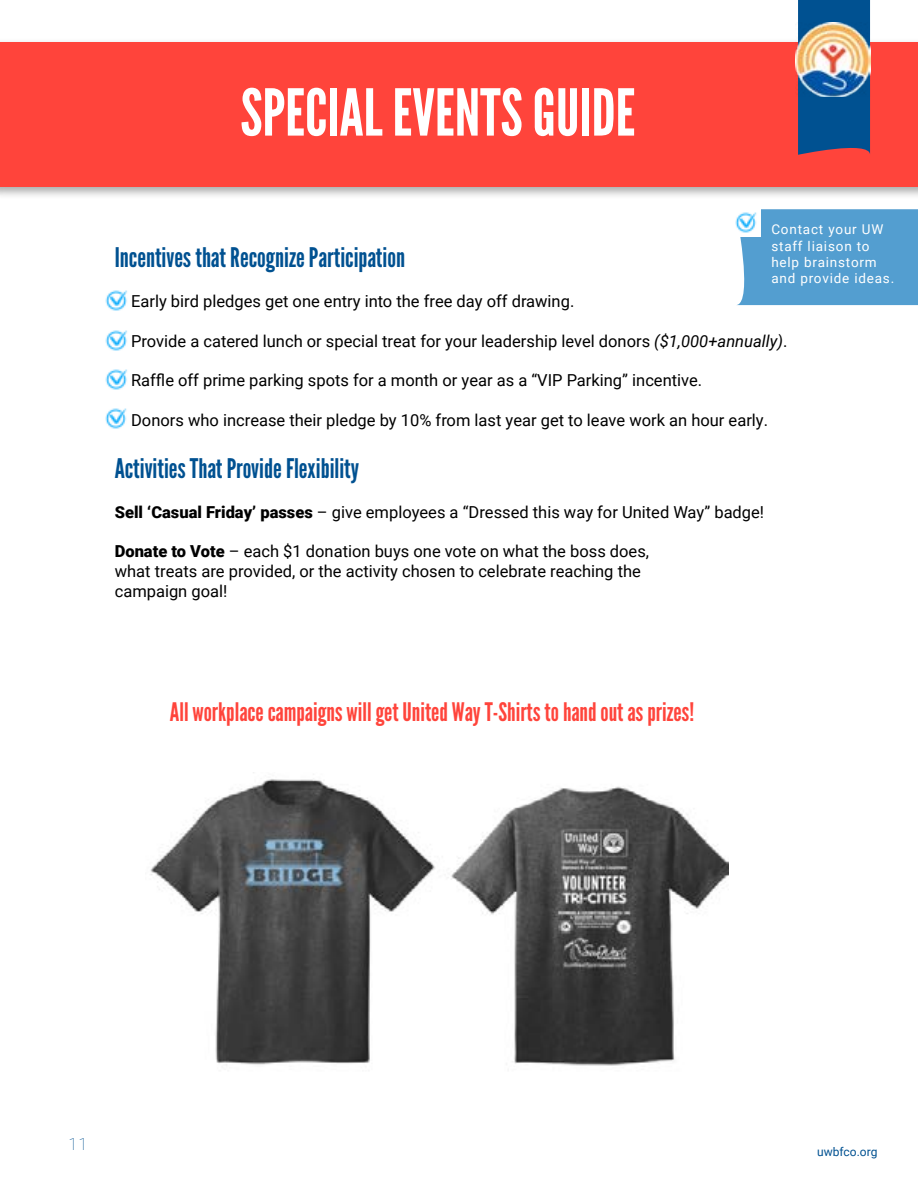
<style>
.page{position:relative;width:918px;height:1188px;background:#fff}
.page>*{position:absolute;margin:0;border:0;box-sizing:border-box;transform-origin:0 0}
.t1{font:64.5px "League Gothic";color:#fff}
.t2{font:27px "League Gothic";color:#005191}
.t3{font:25.5px "League Gothic";color:#ff443b}
.t4{font:16.5px/19.8px "Roboto";color:#000}
.t5{font:100 16.5px "Roboto";color:#005191}
.t6{font:13.5px/16.2px "Roboto";letter-spacing:.06em;color:#fff}
.t7{font:12px "Roboto";color:#005191}
.s1{font-style:italic}
.s2{font-weight:900}
</style>
<div class="page">
<div style="left:0;top:38px;width:918px;height:161px;background:#000;opacity:.34"></div>
<div style="left:0;top:42px;width:918px;height:144px;background:#ff443b"></div>
<img style="left:150px;top:772px;width:579px;height:294px">
<div style="left:129px;top:977px;width:47px;height:38px;background:#fff"></div>
<img style="left:105px;top:290px;width:23px;height:21px">
<img style="left:105px;top:330px;width:23px;height:21px">
<img style="left:105px;top:369px;width:23px;height:21px">
<img style="left:105px;top:408px;width:22px;height:21px">
<svg style="left:798px;top:0;width:72px;height:155px;background:#0f508b"></svg>
<img style="left:796px;top:22px;width:74px;height:75px">
<div style="left:737px;top:209px;width:181px;height:96px;background:#539ed0"></div>
<img style="left:735px;top:209px;width:25px;height:28px">
<h1 class="t1" style="left:240px;top:74px;width:396px">SPECIAL EVENTS GUIDE</h1>
<p class="t6" style="left:771px;top:221px;width:124px">Contact your UW staff liaison to help brainstorm and provide ideas.</p>
<h2 class="t2" style="left:115px;top:242px;width:292px">Incentives that Recognize Participation</h2>
<p class="t4" style="left:131px;top:291px;width:445px">Early bird pledges get one entry into the free day off drawing.</p>
<p class="t4" style="left:131px;top:330px;width:658px">Provide a catered lunch or special treat for your leadership level donors <span class="s1">($1,000+annually)</span>.</p>
<p class="t4" style="left:131px;top:370px;width:573px">Raffle off prime parking spots for a month or year as a “VIP Parking” incentive.</p>
<p class="t4" style="left:131px;top:409px;width:638px">Donors who increase their pledge by 10% from last year get to leave work an hour early.</p>
<h2 class="t2" style="left:115px;top:452px;width:246px">Activities That Provide Flexibility</h2>
<p class="t4" style="left:115px;top:501px;width:651px"><span class="s2">Sell ‘Casual Friday’ passes</span> – give employees a “Dressed this way for United Way” badge!</p>
<p class="t4" style="left:115px;top:541px;width:536px"><span class="s2">Donate to Vote</span> – each $1 donation buys one vote on what the boss does, what treats are provided, or the activity chosen to celebrate reaching the campaign goal!</p>
<h3 class="t3" style="left:170px;top:696px;width:526px">All workplace campaigns will get United Way T-Shirts to hand out as prizes!</h3>
<p class="t5" style="left:68px;top:1132px;width:21px">11</p>
<p class="t7" style="left:817px;top:1143px;width:62px">uwbfco.org</p>
</div>
